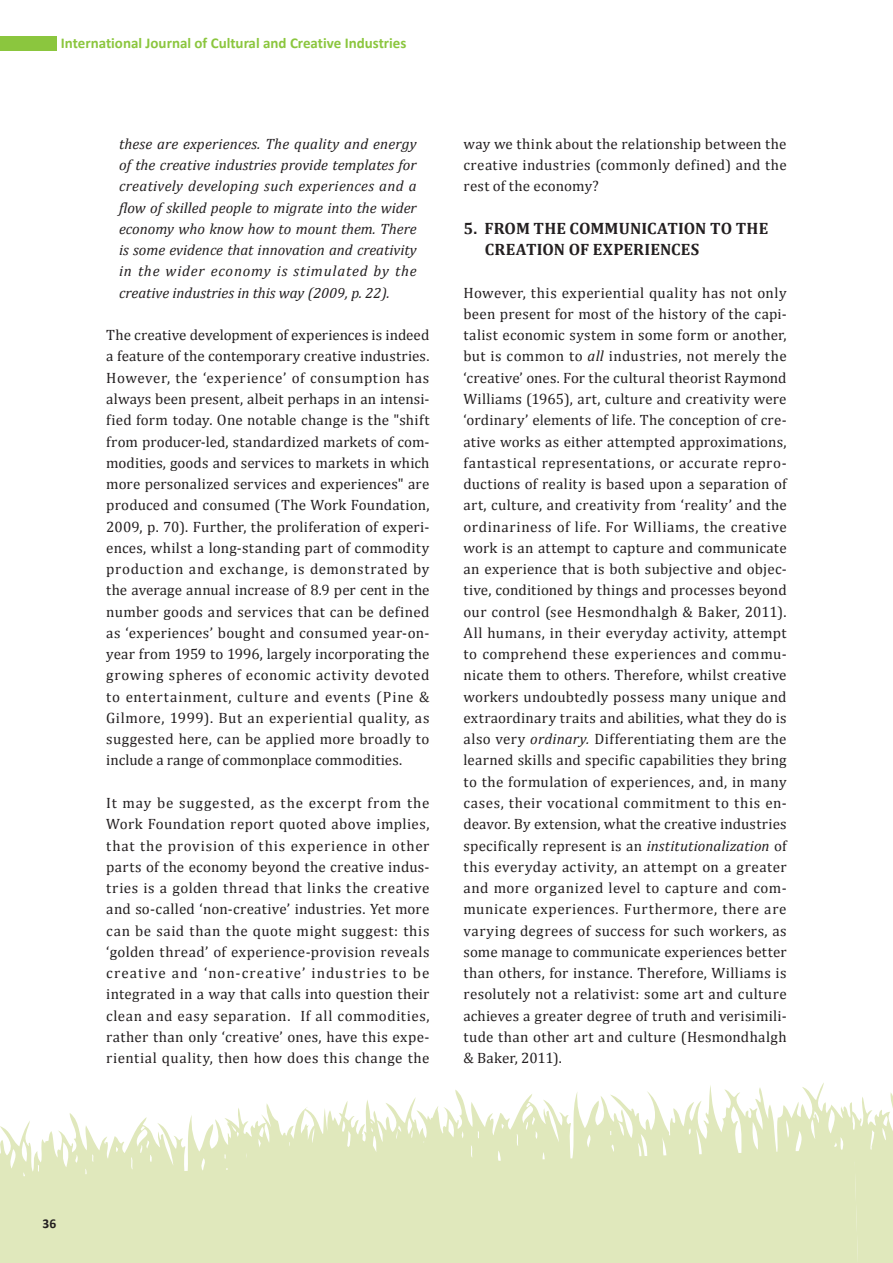
<style>
.page{position:relative;width:893px;height:1263px;background:#fff}
.page>*{position:absolute;margin:0;border:0;box-sizing:border-box;transform-origin:0 0}
.journal_section_titl{font:700 16.5px/21.5px "Cambria";letter-spacing:.01em;color:#231f20}
.journal{font:15px/21.3px "Cambria";letter-spacing:.02em;color:#231f20;text-align:justify}
.journal_quotation{font:italic 15px/21.3px "Cambria";color:#231f20;text-align:justify}
.t1{font:700 15px "Calibri";color:#8bc63e}
.t2{font:700 13.5px "Calibri";color:#231f20}
.s1{font-style:italic}
</style>
<div class="page">
<svg style="left:0;top:1083px;width:851px;height:180px;fill:#e0e8bc"></svg>
<svg style="left:851px;top:1092px;width:42px;height:171px;background:#e4ebc6"></svg>
<div style="left:0;top:36px;width:57px;height:15px;background:#8bc63e"></div>
<p class="t1" style="left:61px;top:34px;width:347px">International Journal of Cultural and Creative Industries</p>
<p class="journal_quotation" style="left:119px;top:132px;width:299px">these are experiences. The quality and energy of the creative industries provide templates for creatively developing such experiences and a flow of skilled people to migrate into the wider economy who know how to mount them. There is some evidence that innovation and creativity in the wider economy is stimulated by the creative industries in this way (2009, p. 22).</p>
<p class="journal" style="left:106px;top:324px;width:325px">The creative development of experiences is indeed a feature of the contemporary creative industries.<br>However, the ‘experience’ of consumption has always been present, albeit perhaps in an intensi&shy;fied form today. One notable change is the "shift from producer-led, standardized markets of com&shy;modities, goods and services to markets in which more personalized services and experiences" are produced and consumed (The Work Foundation, 2009, p. 70). Further, the proliferation of experi&shy;ences, whilst a long-standing part of commodity production and exchange, is demonstrated by the average annual increase of 8.9 per cent in the number goods and services that can be defined as ‘experiences’ bought and consumed year-on&shy;year from 1959 to 1996, largely incorporating the growing spheres of economic activity devoted to entertainment, culture and events (Pine &amp; Gilmore, 1999). But an experiential quality, as suggested here, can be applied more broadly to include a range of commonplace commodities.</p>
<p class="journal" style="left:106px;top:792px;width:325px">It may be suggested, as the excerpt from the Work Foundation report quoted above implies, that the provision of this experience in other parts of the economy beyond the creative indus&shy;tries is a golden thread that links the creative and so-called ‘non-creative’ industries. Yet more can be said than the quote might suggest: this ‘golden thread’ of experience-provision reveals creative and ‘non-creative’ industries to be integrated in a way that calls into question their clean and easy separation. If all commodities, rather than only ‘creative’ ones, have this expe&shy;riential quality, then how does this change the</p>
<p class="journal" style="left:463px;top:133px;width:325px">way we think about the relationship between the creative industries (commonly defined) and the rest of the economy?</p>
<p class="journal_section_titl" style="left:485px;top:217px;width:285px;text-indent:-21px">5. FROM THE COMMUNICATION TO THE<br>CREATION OF EXPERIENCES</p>
<p class="journal" style="left:463px;top:282px;width:325px">However, this experiential quality has not only been present for most of the history of the capi&shy;talist economic system in some form or another, but is common to <span class="s1">all</span> industries, not merely the ‘creative’ ones. For the cultural theorist Raymond Williams (1965), art, culture and creativity were ‘ordinary’ elements of life. The conception of cre&shy;ative works as either attempted approximations, fantastical representations, or accurate repro&shy;ductions of reality is based upon a separation of art, culture, and creativity from ‘reality’ and the ordinariness of life. For Williams, the creative work is an attempt to capture and communicate an experience that is both subjective and objec&shy;tive, conditioned by things and processes beyond our control (see Hesmondhalgh &amp; Baker, 2011).<br>All humans, in their everyday activity, attempt to comprehend these experiences and commu&shy;nicate them to others. Therefore, whilst creative workers undoubtedly possess many unique and extraordinary traits and abilities, what they do is also very <span class="s1">ordinary.</span> Differentiating them are the learned skills and specific capabilities they bring to the formulation of experiences, and, in many cases, their vocational commitment to this en&shy;deavor. By extension, what the creative industries specifically represent is an <span class="s1">institutionalization</span> of this everyday activity, an attempt on a greater and more organized level to capture and com&shy;municate experiences. Furthermore, there are varying degrees of success for such workers, as some manage to communicate experiences better than others, for instance. Therefore, Williams is resolutely not a relativist: some art and culture achieves a greater degree of truth and verisimili&shy;tude than other art and culture (Hesmondhalgh &amp; Baker, 2011).</p>
<p class="t2" style="left:43px;top:1214px;width:15px">36</p>
</div>
